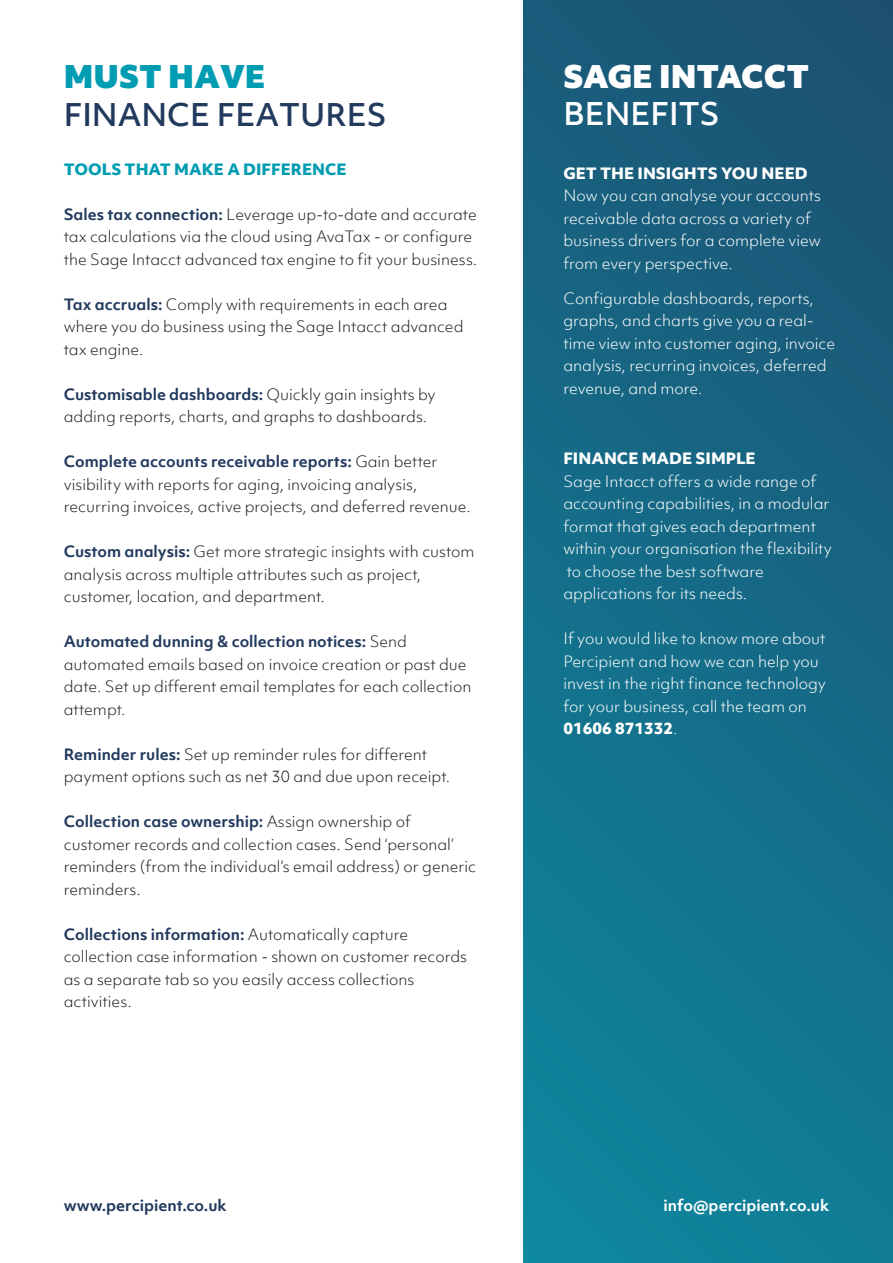
<style>
.page{position:relative;width:893px;height:1263px;background:#fff}
.page>*{position:absolute;margin:0;border:0;box-sizing:border-box;transform-origin:0 0}
.Percipient_Heading{font:500 30px/37.5px "Objektiv Mk 1";color:#223a5e}
.Percipient_Heading-2{font:900 30px/37.5px "Objektiv Mk 1";color:#fff}
.t1{font:300 15px/22.5px "Objektiv Mk 1";color:#231f20}
.Percipient_Body_Copy{font:300 15px/22.5px "Objektiv Mk 1";color:#fff}
.Percipient_Subtitle_White{font:800 15px "Objektiv Mk 1";color:#fff}
.t2{font:800 15px "Objektiv Mk 1";color:#009cb2}
.t3{font:700 15px "Objektiv Mk 1";color:#fff}
.t4{font:700 15px "Objektiv Mk 1";color:#223a5e}
.s1{font-weight:900;color:#009cb2}
.s2{font-weight:700;color:#223a5e}
.s3{font-weight:500}
.s4{font-weight:800}
</style>
<div class="page">
<div style="left:523px;top:0;width:370px;height:1263px;background:linear-gradient(to bottom,#1b5574,#0f839b)"></div>
<p class="Percipient_Heading" style="left:64px;top:58px;width:325px"><span class="s1">MUST HAVE<br></span>FINANCE FEATURES</p>
<p class="t2" style="left:64px;top:158px;width:284px">TOOLS THAT MAKE A DIFFERENCE</p>
<p class="t1" style="left:64px;top:203px;width:415px"><span class="s2">Sales tax connection:</span> Leverage up-to-date and accurate tax calculations via the cloud using AvaTax - or configure the Sage Intacct advanced tax engine to fit your business.</p>
<p class="t1" style="left:64px;top:293px;width:401px"><span class="s2">Tax accruals:</span> Comply with requirements in each area where you do business using the Sage Intacct advanced tax engine.</p>
<p class="t1" style="left:64px;top:383px;width:373px"><span class="s2">Customisable dashboards:</span> Quickly gain insights by adding reports, charts, and graphs to dashboards.</p>
<p class="t1" style="left:64px;top:450px;width:408px"><span class="s2">Complete accounts receivable reports:</span> Gain better visibility with reports for aging, invoicing analysis, recurring invoices, active projects, and deferred revenue.</p>
<p class="t1" style="left:64px;top:540px;width:412px"><span class="s2">Custom analysis:</span> Get more strategic insights with custom analysis across multiple attributes such as project, customer, location, and department.</p>
<p class="t1" style="left:64px;top:630px;width:409px"><span class="s2">Automated dunning &amp; collection notices:</span> Send automated emails based on invoice creation or past due date. Set up different email templates for each collection attempt.</p>
<p class="t1" style="left:64px;top:743px;width:388px"><span class="s2">Reminder rules:</span> Set up reminder rules for different payment options such as net 30 and due upon receipt.</p>
<p class="t1" style="left:64px;top:810px;width:414px"><span class="s2">Collection case ownership:</span> Assign ownership of customer records and collection cases. Send ‘personal’ reminders (from the individual’s email address) or generic reminders.</p>
<p class="t1" style="left:64px;top:923px;width:405px"><span class="s2">Collections information:</span> Automatically capture collection case information - shown on customer records as a separate tab so you easily access collections activities.</p>
<p class="Percipient_Heading-2" style="left:563px;top:56px;width:247px">SAGE INTACCT<br><span class="s3">BENEFITS</span></p>
<p class="Percipient_Subtitle_White" style="left:563px;top:162px;width:246px">GET THE INSIGHTS YOU NEED</p>
<p class="Percipient_Body_Copy" style="left:563px;top:184px;width:259px">Now you can analyse your accounts receivable data across a variety of business drivers for a complete view from every perspective.</p>
<p class="Percipient_Body_Copy" style="left:563px;top:287px;width:273px">Configurable dashboards, reports, graphs, and charts give you a real&shy;time view into customer aging, invoice analysis, recurring invoices, deferred revenue, and more.</p>
<p class="Percipient_Subtitle_White" style="left:563px;top:448px;width:194px">FINANCE MADE SIMPLE</p>
<p class="Percipient_Body_Copy" style="left:563px;top:470px;width:270px">Sage Intacct offers a wide range of accounting capabilities, in a modular format that gives each department within your organisation the flexibility to choose the best software applications for its needs.</p>
<p class="Percipient_Body_Copy" style="left:563px;top:627px;width:264px">If you would like to know more about<br>Percipient and how we can help you invest in the right finance technology for your business, call the team on<br><span class="s4">01606 871332</span>.</p>
<p class="t4" style="left:64px;top:1195px;width:164px">www.percipient.co.uk</p>
<p class="t3" style="left:664px;top:1195px;width:167px">info@percipient.co.uk</p>
</div>
